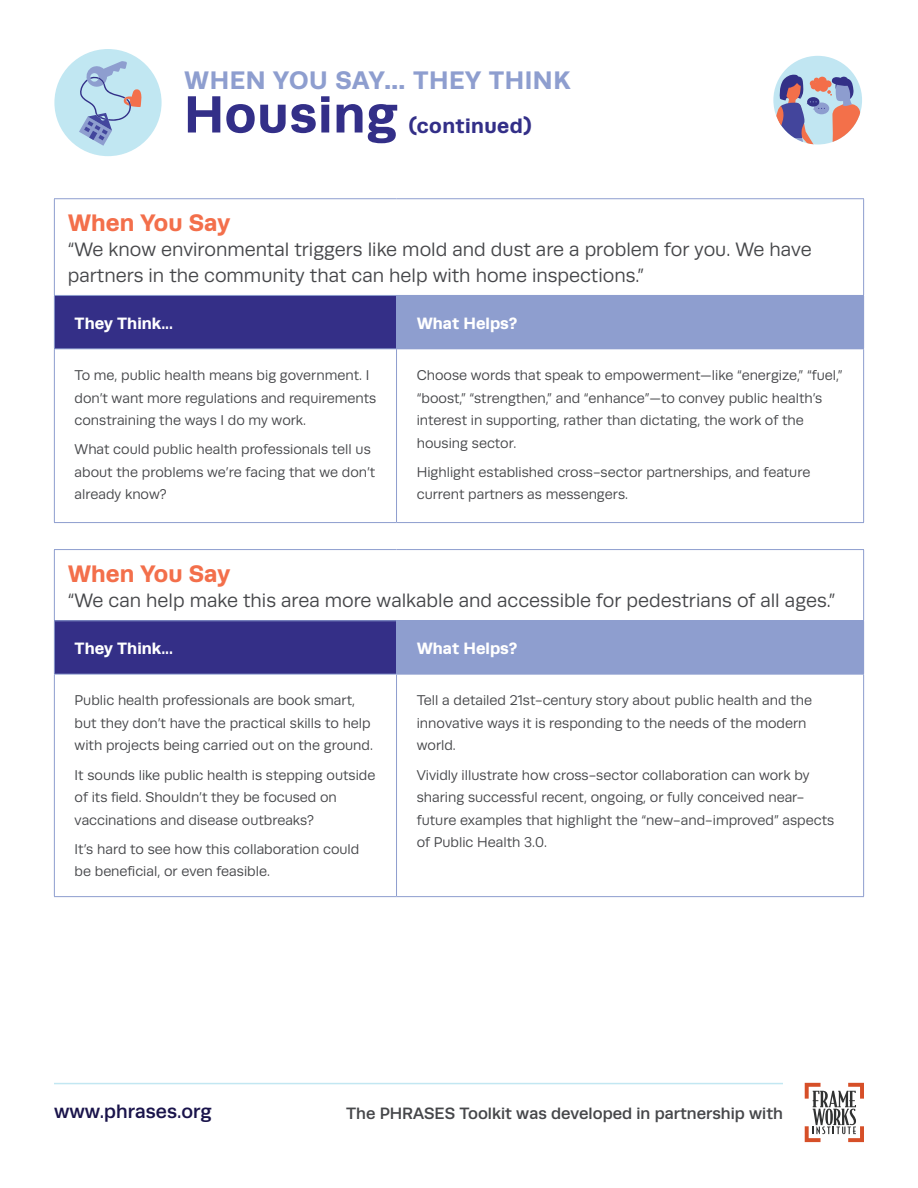
<style>
.page{position:relative;width:918px;height:1188px;background:#fff}
.page>*{position:absolute;margin:0;border:0;box-sizing:border-box;transform-origin:0 0}
.t1{font:700 52.5px "Runda";letter-spacing:.02em;color:#332f88}
.t2{font:700 25.5px "Runda";letter-spacing:.02em;color:#8e9ecf}
.t3{font:700 24px "Runda";color:#f36f4b}
.t4{font:700 21px "Runda";letter-spacing:.02em;color:#332f88}
.t5{font:19.5px/25.5px "Runda";color:#46474a}
.t6{font:500 19.5px "Runda";color:#1a144b}
.t7{font:500 16.5px "Runda";color:#46474a}
.t8{font:700 16.5px "Runda";color:#fff}
.t9{font:14.25px/22.5px "Runda";color:#46474a}
</style>
<div class="page">
<div style="left:773px;top:56px;width:89px;height:89px;background:#c1e6f2;border-radius:50%"></div>
<svg style="left:773px;top:73px;width:87px;height:72px"></svg>
<div style="left:814px;top:82px;width:7px;height:10px;background:#f36e49;border-radius:50%"></div>
<div style="left:819px;top:83px;width:9px;height:9px;background:#f36e49;border-radius:50%"></div>
<div style="left:825px;top:81px;width:7px;height:6px;background:#f36e49;border-radius:50%"></div>
<hr style="left:54px;top:1083px;width:729px;height:1px;background:#c2e7f2">
<svg style="left:805px;top:1083px;width:59px;height:59px"></svg>
<div style="left:54px;top:49px;width:108px;height:107px;background:#c1e7f2;border-radius:50%"></div>
<svg style="left:79px;top:61px;width:65px;height:85px"></svg>
<div style="left:54px;top:295px;width:343px;height:54px;background:#342f87"></div>
<div style="left:397px;top:295px;width:467px;height:54px;background:#8e9ecf"></div>
<hr style="left:54px;top:198px;width:343px;height:1px;background:#8e9ecf">
<hr style="left:54px;top:199px;width:1px;height:96px;background:#8e9ecf">
<hr style="left:397px;top:198px;width:467px;height:1px;background:#8e9ecf">
<hr style="left:863px;top:199px;width:1px;height:96px;background:#8e9ecf">
<hr style="left:54px;top:295px;width:343px;height:1px;background:#8e9ecf">
<hr style="left:54px;top:296px;width:1px;height:52px;background:#8e9ecf">
<hr style="left:396px;top:296px;width:1px;height:52px;background:#8e9ecf">
<hr style="left:54px;top:348px;width:343px;height:1px;background:#8e9ecf">
<hr style="left:54px;top:349px;width:1px;height:173px;background:#8e9ecf">
<hr style="left:396px;top:349px;width:1px;height:173px;background:#8e9ecf">
<hr style="left:863px;top:349px;width:1px;height:173px;background:#8e9ecf">
<hr style="left:54px;top:522px;width:343px;height:1px;background:#8e9ecf">
<hr style="left:397px;top:522px;width:467px;height:1px;background:#8e9ecf">
<div style="left:54px;top:621px;width:343px;height:53px;background:#342f87"></div>
<div style="left:397px;top:621px;width:467px;height:53px;background:#8e9ecf"></div>
<hr style="left:54px;top:549px;width:343px;height:1px;background:#8e9ecf">
<hr style="left:54px;top:550px;width:1px;height:70px;background:#8e9ecf">
<hr style="left:397px;top:549px;width:467px;height:1px;background:#8e9ecf">
<hr style="left:863px;top:550px;width:1px;height:70px;background:#8e9ecf">
<hr style="left:54px;top:620px;width:343px;height:1px;background:#8e9ecf">
<hr style="left:54px;top:621px;width:1px;height:53px;background:#8e9ecf">
<hr style="left:397px;top:620px;width:467px;height:1px;background:#8e9ecf">
<hr style="left:396px;top:621px;width:1px;height:53px;background:#8e9ecf">
<hr style="left:54px;top:674px;width:343px;height:1px;background:#8e9ecf">
<hr style="left:54px;top:675px;width:1px;height:221px;background:#8e9ecf">
<hr style="left:397px;top:674px;width:467px;height:1px;background:#8e9ecf">
<hr style="left:396px;top:675px;width:1px;height:221px;background:#8e9ecf">
<hr style="left:863px;top:675px;width:1px;height:221px;background:#8e9ecf">
<hr style="left:54px;top:896px;width:343px;height:1px;background:#8e9ecf">
<hr style="left:397px;top:896px;width:467px;height:1px;background:#8e9ecf">
<h2 class="t2" style="left:184px;top:65px;width:388px">WHEN YOU SAY… THEY THINK</h2>
<h1 class="t1" style="left:184px;top:83px;width:215px">Housing</h1>
<h3 class="t4" style="left:409px;top:113px;width:124px">(continued)</h3>
<h3 class="t3" style="left:68px;top:208px;width:164px">When You Say</h3>
<h3 class="t5" style="left:68px;top:237px;width:745px">“We know environmental triggers like mold and dust are a problem for you. We have partners in the community that can help with home inspections.”</h3>
<p class="t8" style="left:75px;top:313px;width:100px">They Think...</p>
<p class="t8" style="left:417px;top:313px;width:102px">What Helps?</p>
<p class="t9" style="left:75px;top:364px;width:303px">To me, public health means big government. I don’t want more regulations and requirements constraining the ways I do my work.</p>
<p class="t9" style="left:75px;top:438px;width:302px">What could public health professionals tell us about the problems we’re facing that we don’t already know?</p>
<p class="t9" style="left:417px;top:364px;width:427px">Choose words that speak to empowerment—like “energize,” “fuel,” “boost,” “strengthen,” and “enhance”—to convey public health’s interest in supporting, rather than dictating, the work of the housing sector.</p>
<p class="t9" style="left:417px;top:461px;width:395px">Highlight established cross-sector partnerships, and feature current partners as messengers.</p>
<h3 class="t3" style="left:68px;top:559px;width:164px">When You Say</h3>
<h3 class="t5" style="left:68px;top:588px;width:769px">“We can help make this area more walkable and accessible for pedestrians of all ages.”</h3>
<p class="t8" style="left:75px;top:638px;width:100px">They Think...</p>
<p class="t8" style="left:417px;top:638px;width:102px">What Helps?</p>
<p class="t9" style="left:75px;top:689px;width:300px">Public health professionals are book smart, but they don’t have the practical skills to help with projects being carried out on the ground.</p>
<p class="t9" style="left:75px;top:764px;width:302px">It sounds like public health is stepping outside of its field. Shouldn’t they be focused on vaccinations and disease outbreaks?</p>
<p class="t9" style="left:75px;top:838px;width:286px">It’s hard to see how this collaboration could be beneficial, or even feasible.</p>
<p class="t9" style="left:417px;top:689px;width:397px">Tell a detailed 21st-century story about public health and the innovative ways it is responding to the needs of the modern world.</p>
<p class="t9" style="left:417px;top:764px;width:419px">Vividly illustrate how cross-sector collaboration can work by sharing successful recent, ongoing, or fully conceived near&shy;future examples that highlight the “new-and-improved” aspects of Public Health 3.0.</p>
<h3 class="t6" style="left:54px;top:1100px;width:159px">www.phrases.org</h3>
<p class="t7" style="left:346px;top:1104px;width:438px">The PHRASES Toolkit was developed in partnership with</p>
</div>
